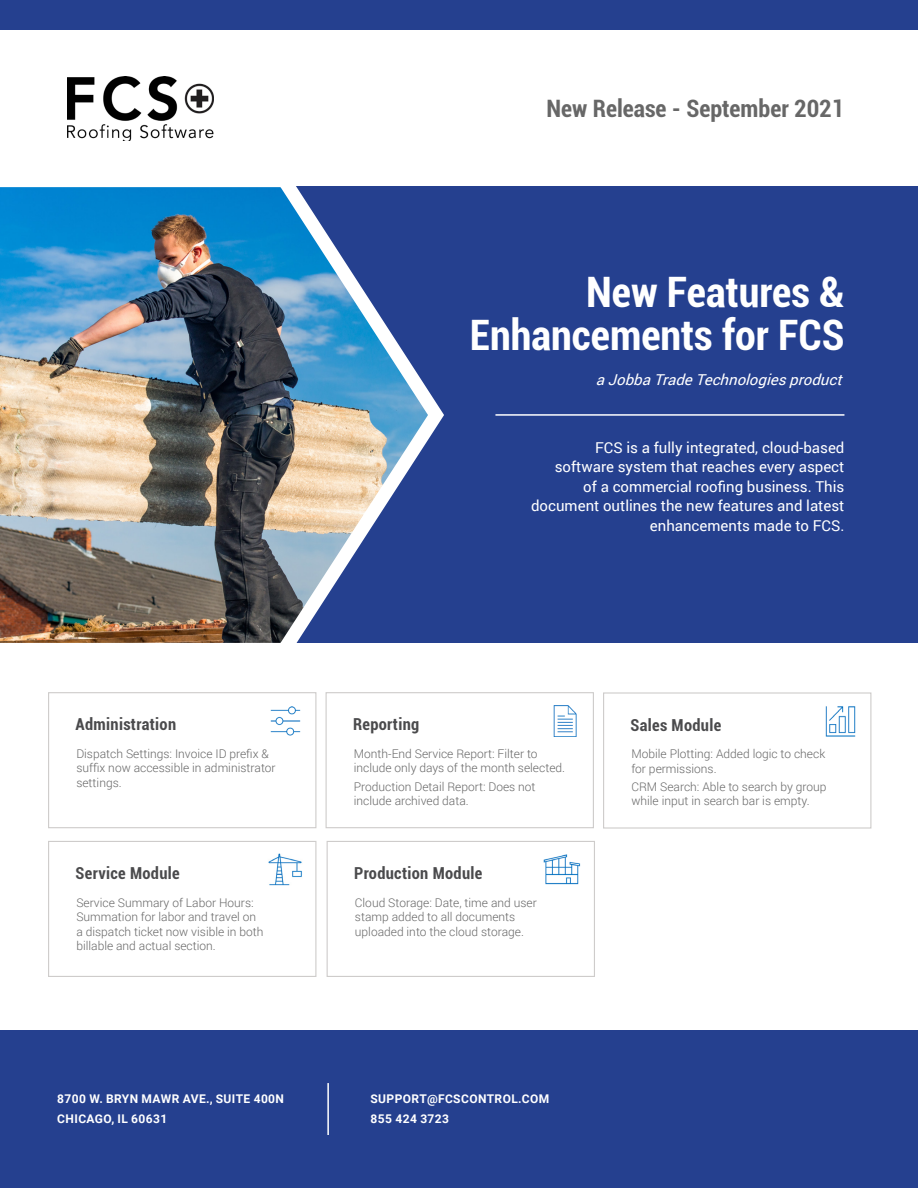
<style>
.page{position:relative;width:918px;height:1188px;background:#fff}
.page>*{position:absolute;margin:0;border:0;box-sizing:border-box;transform-origin:0 0}
.t1{font:700 condensed 42px/43.5px "Roboto";color:#fff;text-align:right}
.t2{font:700 condensed 24px "Roboto";color:#676767}
.t3{font:700 condensed 16.5px "Roboto";letter-spacing:.02em;color:#4a4a4c}
.t4{font:15px/19.5px "Roboto";color:#fff;text-align:right}
.t5{font:italic 15px "Roboto";color:#fff}
.t6{font:300 12px/14.4px "Roboto";color:#676767}
.t7{font:700 12px/19.5px "Roboto";letter-spacing:.035em;color:#fff}
</style>
<div class="page">
<img style="left:270px;top:706px;width:31px;height:30px">
<div style="left:0;top:1030px;width:918px;height:158px;background:#25408f"></div>
<div style="left:0;top:187px;width:918px;height:456px;background:#25408f"></div>
<img style="left:68px;top:76px;width:146px;height:65px">
<img style="left:0;top:186px;width:452px;height:457px">
<div style="left:48px;top:692px;width:268px;height:136px;border:1px solid #cecccb"></div>
<img style="left:553px;top:706px;width:24px;height:30px">
<div style="left:326px;top:692px;width:268px;height:136px;border:1px solid #cecccb"></div>
<hr style="left:327px;top:1083px;width:2px;height:52px;background:#fff">
<div style="left:0;top:0;width:918px;height:30px;background:#25408f"></div>
<hr style="left:495px;top:414px;width:349px;height:2px;background:#fff">
<div style="left:603px;top:692px;width:268px;height:137px;border:1px solid #cecccb"></div>
<img style="left:825px;top:706px;width:31px;height:31px">
<div style="left:48px;top:841px;width:268px;height:136px;border:1px solid #cecccb"></div>
<img style="left:268px;top:853px;width:34px;height:33px">
<div style="left:327px;top:841px;width:268px;height:136px;border:1px solid #cecccb"></div>
<img style="left:543px;top:854px;width:38px;height:31px">
<h2 class="t2" style="left:547px;top:92px;width:299px">New Release - September 2021</h2>
<h1 class="t1" style="left:470px;top:268px;width:376px">New Features &amp;<br>Enhancements for FCS</h1>
<p class="t5" style="left:596px;top:369px;width:252px">aJobbaTradeTechnologiesproduct</p>
<h3 class="t3" style="left:76px;top:713px;width:102px">Administration</h3>
<p class="t6" style="left:76px;top:746px;width:201px">Dispatch Settings: Invoice ID prefix &amp; suffix now accessible in administrator settings.</p>
<h3 class="t3" style="left:76px;top:862px;width:106px">Service Module</h3>
<p class="t6" style="left:76px;top:895px;width:189px">Service Summary of Labor Hours:<br>Summation for labor and travel on a dispatch ticket now visible in both billable and actual section.</p>
<p class="t4" style="left:531px;top:437px;width:315px">FCS is a fully integrated, cloud-based<br>software system that reaches every aspect<br>of a commercial roofing business. This document outlines the new features and latest enhancements made to FCS.</p>
<h3 class="t3" style="left:353px;top:713px;width:68px">Reporting</h3>
<p class="t6" style="left:354px;top:746px;width:213px">Month-End Service Report: Filter to include only days of the month selected.</p>
<p class="t6" style="left:354px;top:779px;width:183px">Production Detail Report: Does not include archived data.</p>
<h3 class="t3" style="left:354px;top:862px;width:130px">Production Module</h3>
<p class="t6" style="left:355px;top:895px;width:183px">Cloud Storage: Date, time and user stamp added to all documents uploaded into the cloud storage.</p>
<h3 class="t3" style="left:631px;top:713px;width:92px">Sales Module</h3>
<p class="t6" style="left:631px;top:747px;width:195px">Mobile Plotting: Added logic to check for permissions.</p>
<p class="t6" style="left:631px;top:779px;width:197px">CRM Search: Able to search by group while input in search bar is empty.</p>
<p class="t7" style="left:57px;top:1089px;width:228px">8700 W. BRYN MAWR AVE., SUITE 400N<br>CHICAGO, IL 60631</p>
<p class="t7" style="left:371px;top:1089px;width:180px">SUPPORT@FCSCONTROL.COM<br>855 424 3723</p>
</div>
